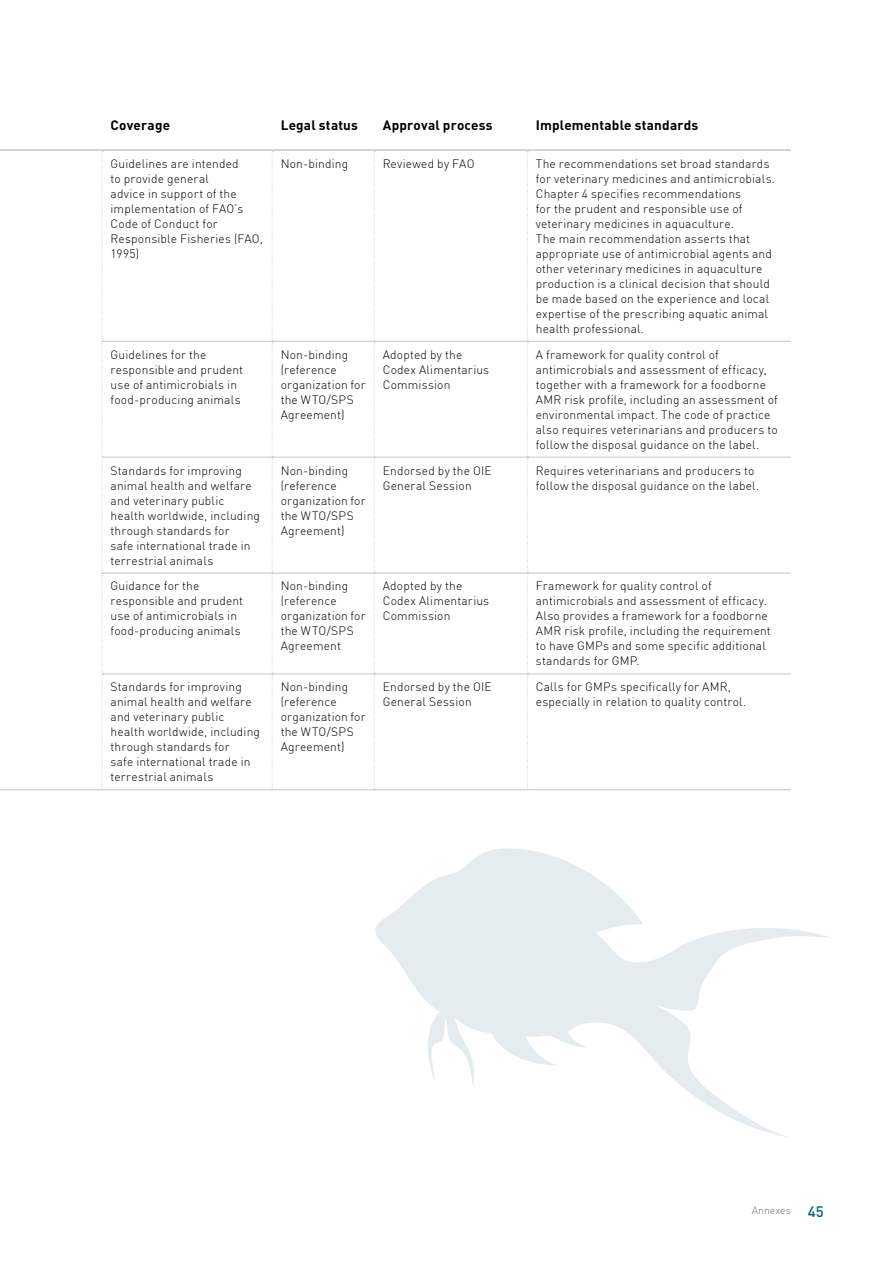
<style>
.page{position:relative;width:893px;height:1263px;background:#fff}
.page>*{position:absolute;margin:0;border:0;box-sizing:border-box;transform-origin:0 0}
.t1{font:700 13.5px "DIN Pro";letter-spacing:.015em;color:#000}
.t2{font:300 12px/15px "DIN";letter-spacing:.015em;color:#000}
.t3{font:300 10.5px "DIN";color:#6e6e6e}
.s1{font-family:"DIN Pro";font-weight:500;font-size:15px;color:#006674}
</style>
<div class="page">
<svg style="left:102px;top:151px;width:1px;height:638px"></svg>
<svg style="left:272px;top:151px;width:1px;height:638px"></svg>
<svg style="left:374px;top:151px;width:1px;height:638px"></svg>
<svg style="left:527px;top:151px;width:1px;height:638px"></svg>
<hr style="left:102px;top:341px;width:170px;height:1px;background:#c5c6c6">
<hr style="left:272px;top:341px;width:102px;height:1px;background:#c5c6c6">
<hr style="left:374px;top:341px;width:153px;height:1px;background:#c5c6c6">
<hr style="left:527px;top:341px;width:264px;height:1px;background:#c5c6c6">
<hr style="left:102px;top:457px;width:170px;height:1px;background:#c5c6c6">
<hr style="left:272px;top:457px;width:102px;height:1px;background:#c5c6c6">
<hr style="left:374px;top:457px;width:153px;height:1px;background:#c5c6c6">
<hr style="left:527px;top:457px;width:264px;height:1px;background:#c5c6c6">
<hr style="left:102px;top:573px;width:170px;height:1px;background:#c5c6c6">
<hr style="left:272px;top:573px;width:102px;height:1px;background:#c5c6c6">
<hr style="left:374px;top:573px;width:153px;height:1px;background:#c5c6c6">
<hr style="left:527px;top:573px;width:264px;height:1px;background:#c5c6c6">
<hr style="left:102px;top:673px;width:170px;height:1px;background:#c5c6c6">
<hr style="left:272px;top:673px;width:102px;height:1px;background:#c5c6c6">
<hr style="left:374px;top:673px;width:153px;height:1px;background:#c5c6c6">
<hr style="left:527px;top:673px;width:264px;height:1px;background:#c5c6c6">
<hr style="left:0;top:789px;width:102px;height:1px;background:#c5c6c6">
<hr style="left:102px;top:789px;width:170px;height:1px;background:#c5c6c6">
<hr style="left:272px;top:789px;width:102px;height:1px;background:#c5c6c6">
<hr style="left:374px;top:789px;width:153px;height:1px;background:#c5c6c6">
<hr style="left:527px;top:789px;width:264px;height:1px;background:#c5c6c6">
<hr style="left:0;top:149px;width:102px;height:2px;background:#c5c6c6">
<hr style="left:102px;top:149px;width:170px;height:2px;background:#c5c6c6">
<hr style="left:272px;top:149px;width:102px;height:2px;background:#c5c6c6">
<hr style="left:374px;top:149px;width:153px;height:2px;background:#c5c6c6">
<hr style="left:527px;top:149px;width:264px;height:2px;background:#c5c6c6">
<svg style="left:375px;top:848px;width:456px;height:289px"></svg>
<p class="t1" style="left:111px;top:116px;width:61px">Coverage</p>
<p class="t1" style="left:281px;top:116px;width:79px">Legal status</p>
<p class="t1" style="left:383px;top:116px;width:111px">Approval process</p>
<p class="t1" style="left:536px;top:116px;width:164px">Implementable standards</p>
<p class="t2" style="left:111px;top:156px;width:154px">Guidelines are intended<br>to provide general<br>advice in support of the implementation of FAO’s<br>Code of Conduct for<br>Responsible Fisheries (FAO,<br>1995)</p>
<p class="t2" style="left:281px;top:156px;width:69px">Non-binding</p>
<p class="t2" style="left:383px;top:156px;width:93px">Reviewed by FAO</p>
<p class="t2" style="left:536px;top:156px;width:241px">The recommendations set broad standards for veterinary medicines and antimicrobials.<br>Chapter 4 specifies recommendations<br>for the prudent and responsible use of veterinary medicines in aquaculture.<br>The main recommendation asserts that appropriate use of antimicrobial agents and other veterinary medicines in aquaculture production is a clinical decision that should be made based on the experience and local expertise of the prescribing aquatic animal health professional.</p>
<p class="t2" style="left:111px;top:347px;width:134px">Guidelines for the responsible and prudent use of antimicrobials in food-producing animals</p>
<p class="t2" style="left:281px;top:347px;width:87px">Non-binding (reference organization for the WTO/SPS<br>Agreement)</p>
<p class="t2" style="left:383px;top:347px;width:108px">Adopted by the<br>Codex Alimentarius<br>Commission</p>
<p class="t2" style="left:536px;top:347px;width:244px">A framework for quality control of antimicrobials and assessment of efficacy, together with a framework for a foodborne AMR risk profile, including an assessment of environmental impact. The code of practice also requires veterinarians and producers to follow the disposal guidance on the label.</p>
<p class="t2" style="left:111px;top:463px;width:151px">Standards for improving animal health and welfare and veterinary public health worldwide, including through standards for<br>safe international trade in terrestrial animals</p>
<p class="t2" style="left:281px;top:463px;width:87px">Non-binding (reference organization for the WTO/SPS<br>Agreement)</p>
<p class="t2" style="left:383px;top:463px;width:111px">Endorsed by the OIE<br>General Session</p>
<p class="t2" style="left:536px;top:463px;width:225px">Requires veterinarians and producers to follow the disposal guidance on the label.</p>
<p class="t2" style="left:111px;top:578px;width:134px">Guidance for the responsible and prudent use of antimicrobials in food-producing animals</p>
<p class="t2" style="left:281px;top:578px;width:87px">Non-binding (reference organization for the WTO/SPS<br>Agreement</p>
<p class="t2" style="left:383px;top:578px;width:108px">Adopted by the<br>Codex Alimentarius<br>Commission</p>
<p class="t2" style="left:536px;top:578px;width:236px">Framework for quality control of antimicrobials and assessment of efficacy.<br>Also provides a framework for a foodborne AMR risk profile, including the requirement to have GMPs and some specific additional standards for GMP.</p>
<p class="t2" style="left:111px;top:679px;width:151px">Standards for improving animal health and welfare and veterinary public health worldwide, including through standards for<br>safe international trade in terrestrial animals</p>
<p class="t2" style="left:281px;top:679px;width:87px">Non-binding (reference organization for the WTO/SPS<br>Agreement)</p>
<p class="t2" style="left:383px;top:679px;width:111px">Endorsed by the OIE<br>General Session</p>
<p class="t2" style="left:536px;top:679px;width:212px">Calls for GMPs specifically for AMR, especially in relation to quality control.</p>
<p class="t3" style="left:752px;top:1204px;width:74px">Annexes <span class="s1">45</span></p>
</div>
